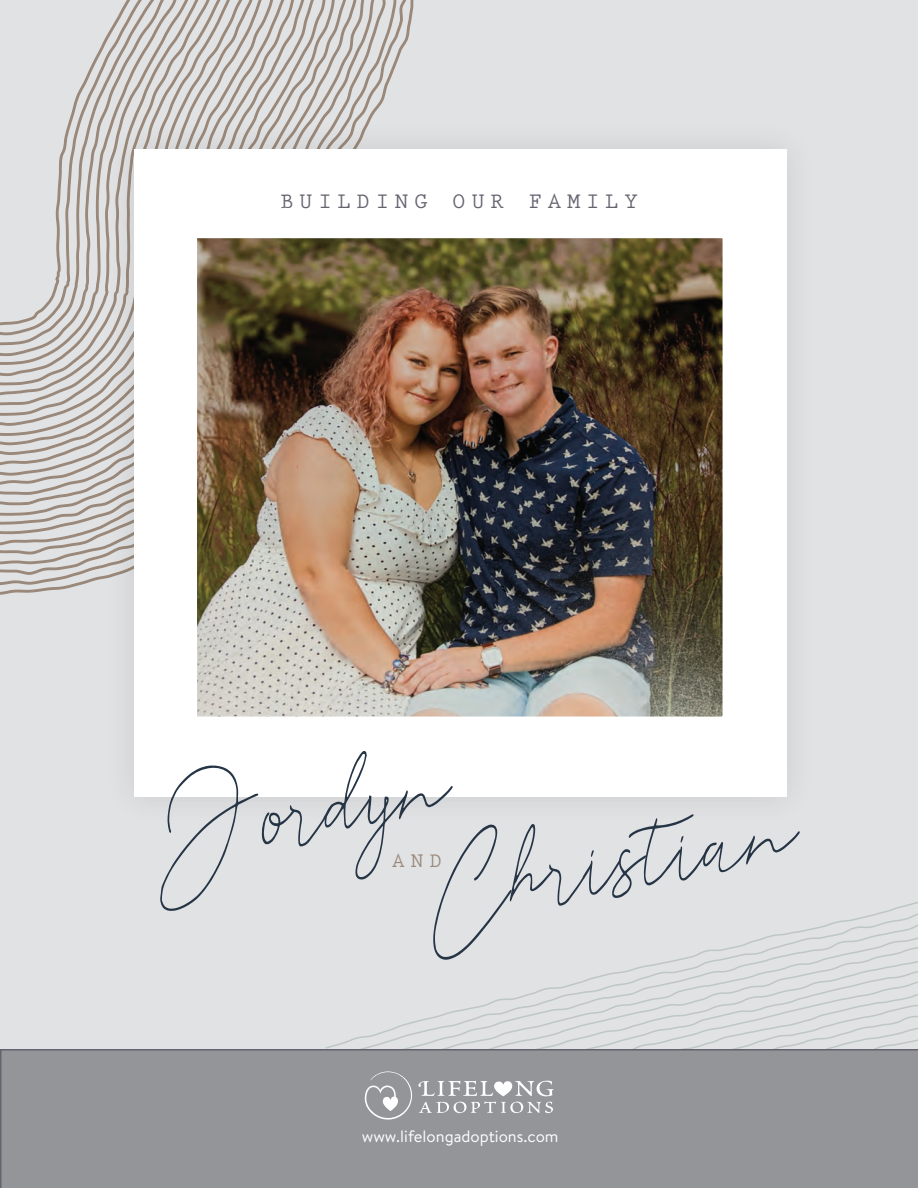
<style>
.page{position:relative;width:918px;height:1188px;background:#fff}
.page>*{position:absolute;margin:0;border:0;box-sizing:border-box;transform-origin:0 0}
.t1{font:124.95px/99px "Reman";color:#263546}
.t2{font:700 22.5px "Prestige Elite Std";letter-spacing:.25em;color:#65636f}
.t3{font:700 21px "Prestige Elite Std";color:#9a897a}
.t4{font:16.5px "Brandon Text";color:#fff}
</style>
<div class="page">
<div style="left:0;top:0;width:918px;height:1050px;background:#e1e2e4"></div>
<svg style="left:325px;top:902px;width:593px;height:147px"></svg>
<svg style="left:0;top:0;width:414px;height:595px"></svg>
<div style="left:0;top:1049px;width:918px;height:139px;background:#939598"></div>
<div style="left:365px;top:1071px;width:553px;height:117px;background:#939598"></div>
<div style="left:104px;top:119px;width:713px;height:708px;background:#231f20;opacity:.12"></div>
<div style="left:134px;top:149px;width:652px;height:648px;background:#fff"></div>
<img style="left:198px;top:239px;width:524px;height:477px">
<div style="left:191px;top:232px;width:538px;height:491px;border:6px solid #fff"></div>
<h2 class="t2" style="left:280px;top:189px;width:359px">BUILDING OUR FAMILY</h2>
<h1 class="t1" style="left:402px;top:746px;width:378px;text-indent:-263px;rotate:-9deg">Jordyn<br>Christian</h1>
<p class="t3" style="left:392px;top:849px;width:51px">AND</p>
<p class="t4" style="left:362px;top:1125px;width:198px">www.lifelongadoptions.com</p>
</div>
